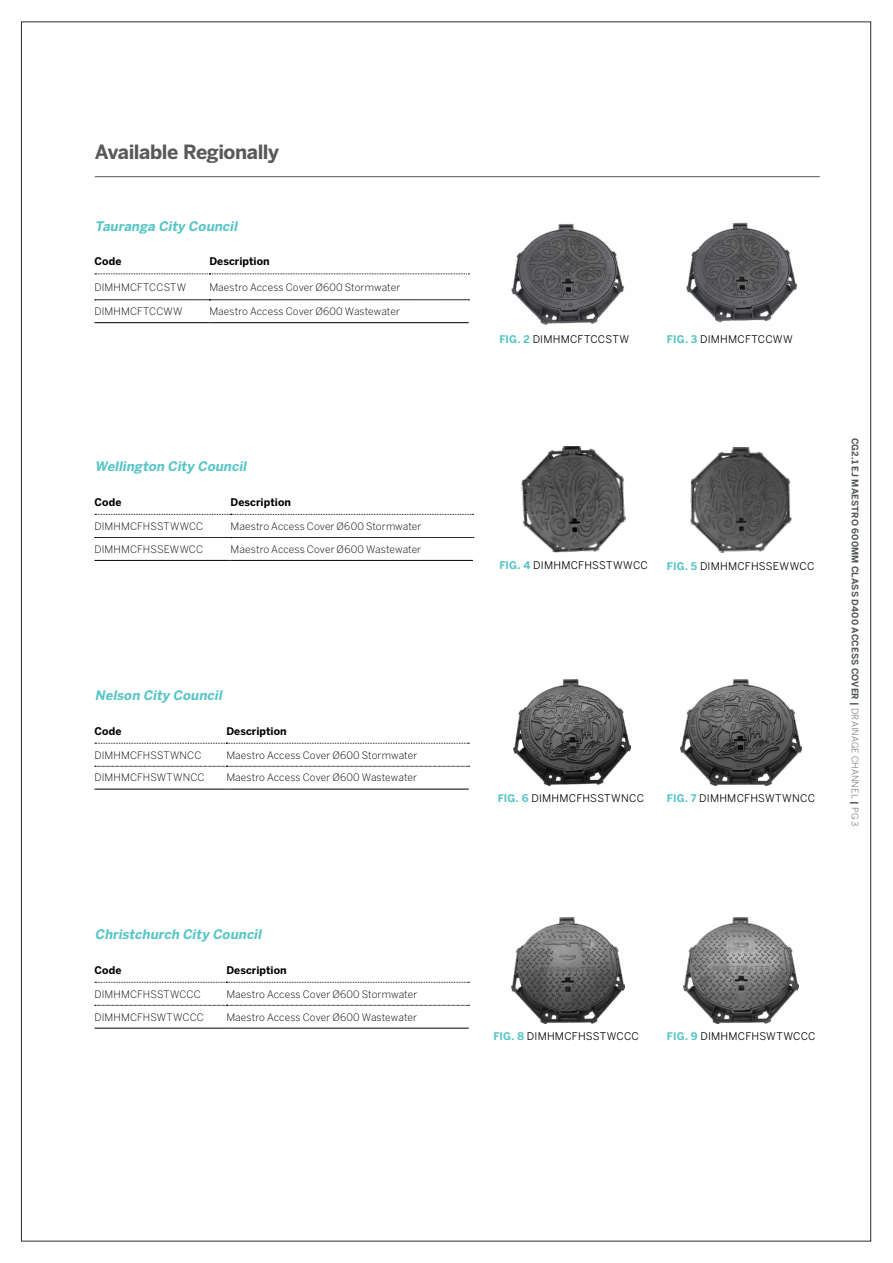
<style>
.page{position:relative;width:893px;height:1263px;background:#fff}
.page>*{position:absolute;margin:0;border:0;box-sizing:border-box;transform-origin:0 0}
.t1{font:700 19.5px "Benton Sans";letter-spacing:-.02em;color:#58595b}
.t2{font:italic 700 13.05px "Benton Sans";color:#58c5c7}
.t3{font:10.5px "Benton Sans";letter-spacing:.02em;color:#000}
.t4{font:700 10.5px "Benton Sans";letter-spacing:.01em;color:#000}
.t5{font:300 10.2px "Benton Sans";letter-spacing:.01em;color:#000}
.t6{font:700 9px "Benton Sans";letter-spacing:.01em;color:#52575a}
.s1{font-weight:700;color:#58c5c7}
.s2{font-weight:300}
</style>
<div class="page">
<hr style="left:95px;top:176px;width:725px;height:1px;background:#58595b">
<svg style="left:95px;top:514px;width:379px;height:1px"></svg>
<hr style="left:231px;top:560px;width:242px;height:1px;background:#000">
<hr style="left:95px;top:560px;width:136px;height:1px;background:#000">
<svg style="left:95px;top:537px;width:379px;height:1px"></svg>
<svg style="left:95px;top:743px;width:374px;height:1px"></svg>
<svg style="left:95px;top:766px;width:375px;height:1px"></svg>
<hr style="left:95px;top:789px;width:131px;height:1px;background:#000">
<hr style="left:226px;top:789px;width:243px;height:1px;background:#000">
<svg style="left:95px;top:982px;width:374px;height:1px"></svg>
<svg style="left:95px;top:1005px;width:375px;height:1px"></svg>
<hr style="left:95px;top:1028px;width:131px;height:1px;background:#000">
<hr style="left:226px;top:1028px;width:243px;height:1px;background:#000">
<hr style="left:95px;top:322px;width:114px;height:1px;background:#000">
<hr style="left:209px;top:322px;width:260px;height:1px;background:#000">
<svg style="left:95px;top:273px;width:374px;height:1px"></svg>
<svg style="left:95px;top:300px;width:375px;height:1px"></svg>
<img style="left:511px;top:223px;width:114px;height:102px">
<img style="left:686px;top:222px;width:112px;height:101px">
<img style="left:521px;top:446px;width:105px;height:106px">
<img style="left:690px;top:447px;width:102px;height:106px">
<img style="left:513px;top:679px;width:118px;height:106px">
<img style="left:680px;top:679px;width:122px;height:106px">
<img style="left:511px;top:917px;width:114px;height:106px">
<img style="left:683px;top:917px;width:116px;height:106px">
<h1 class="t1" style="left:95px;top:141px;width:186px">Available Regionally</h1>
<p class="t2" style="left:95px;top:218px;width:147px">Tauranga City Council</p>
<p class="t4" style="left:95px;top:255px;width:28px">Code</p>
<p class="t4" style="left:209px;top:255px;width:62px">Description</p>
<p class="t5" style="left:95px;top:281px;width:93px">DIMHMCFTCCSTW</p>
<p class="t5" style="left:209px;top:281px;width:192px">Maestro Access Cover Ø600 Stormwater</p>
<p class="t5" style="left:95px;top:305px;width:90px">DIMHMCFTCCWW</p>
<p class="t5" style="left:209px;top:305px;width:192px">Maestro Access Cover Ø600 Wastewater</p>
<p class="t2" style="left:95px;top:458px;width:156px">Wellington City Council</p>
<p class="t4" style="left:95px;top:496px;width:28px">Code</p>
<p class="t4" style="left:231px;top:496px;width:62px">Description</p>
<p class="t5" style="left:95px;top:520px;width:110px">DIMHMCFHSSTWWCC</p>
<p class="t5" style="left:231px;top:520px;width:192px">Maestro Access Cover Ø600 Stormwater</p>
<p class="t5" style="left:95px;top:543px;width:110px">DIMHMCFHSSEWWCC</p>
<p class="t5" style="left:231px;top:543px;width:192px">Maestro Access Cover Ø600 Wastewater</p>
<p class="t2" style="left:95px;top:687px;width:131px">Nelson City Council</p>
<p class="t4" style="left:95px;top:725px;width:28px">Code</p>
<p class="t4" style="left:226px;top:725px;width:62px">Description</p>
<p class="t5" style="left:95px;top:749px;width:108px">DIMHMCFHSSTWNCC</p>
<p class="t5" style="left:226px;top:749px;width:192px">Maestro Access Cover Ø600 Stormwater</p>
<p class="t5" style="left:95px;top:772px;width:112px">DIMHMCFHSWTWNCC</p>
<p class="t5" style="left:226px;top:772px;width:192px">Maestro Access Cover Ø600 Wastewater</p>
<p class="t2" style="left:95px;top:926px;width:171px">Christchurch City Council</p>
<p class="t4" style="left:95px;top:964px;width:28px">Code</p>
<p class="t4" style="left:226px;top:964px;width:62px">Description</p>
<p class="t5" style="left:95px;top:988px;width:108px">DIMHMCFHSSTWCCC</p>
<p class="t5" style="left:226px;top:988px;width:192px">Maestro Access Cover Ø600 Stormwater</p>
<p class="t5" style="left:95px;top:1011px;width:111px">DIMHMCFHSWTWCCC</p>
<p class="t5" style="left:226px;top:1011px;width:192px">Maestro Access Cover Ø600 Wastewater</p>
<p class="t3" style="left:499px;top:333px;width:131px"><span class="s1">Fig. 2</span> DIMHMCFTCCSTW</p>
<p class="t3" style="left:667px;top:333px;width:128px"><span class="s1">Fig. 3</span> DIMHMCFTCCWW</p>
<p class="t3" style="left:499px;top:559px;width:150px"><span class="s1">Fig. 4</span> DIMHMCFHSSTWWCC</p>
<p class="t3" style="left:667px;top:560px;width:149px"><span class="s1">Fig. 5</span> DIMHMCFHSSEWWCC</p>
<p class="t3" style="left:498px;top:792px;width:148px"><span class="s1">Fig. 6</span> DIMHMCFHSSTWNCC</p>
<p class="t3" style="left:667px;top:792px;width:150px"><span class="s1">Fig. 7</span> DIMHMCFHSWTWNCC</p>
<p class="t6" style="left:860px;top:438px;width:390px;rotate:90deg">CG2.1 EJ Maestro 600mm Class D400 Access Cover | <span class="s2">DRAINAGE CHANNEL</span> | <span class="s2">PG 3</span></p>
<p class="t3" style="left:493px;top:1030px;width:147px"><span class="s1">Fig. 8</span> DIMHMCFHSSTWCCC</p>
<p class="t3" style="left:667px;top:1030px;width:150px"><span class="s1">Fig. 9</span> DIMHMCFHSWTWCCC</p>
</div>
